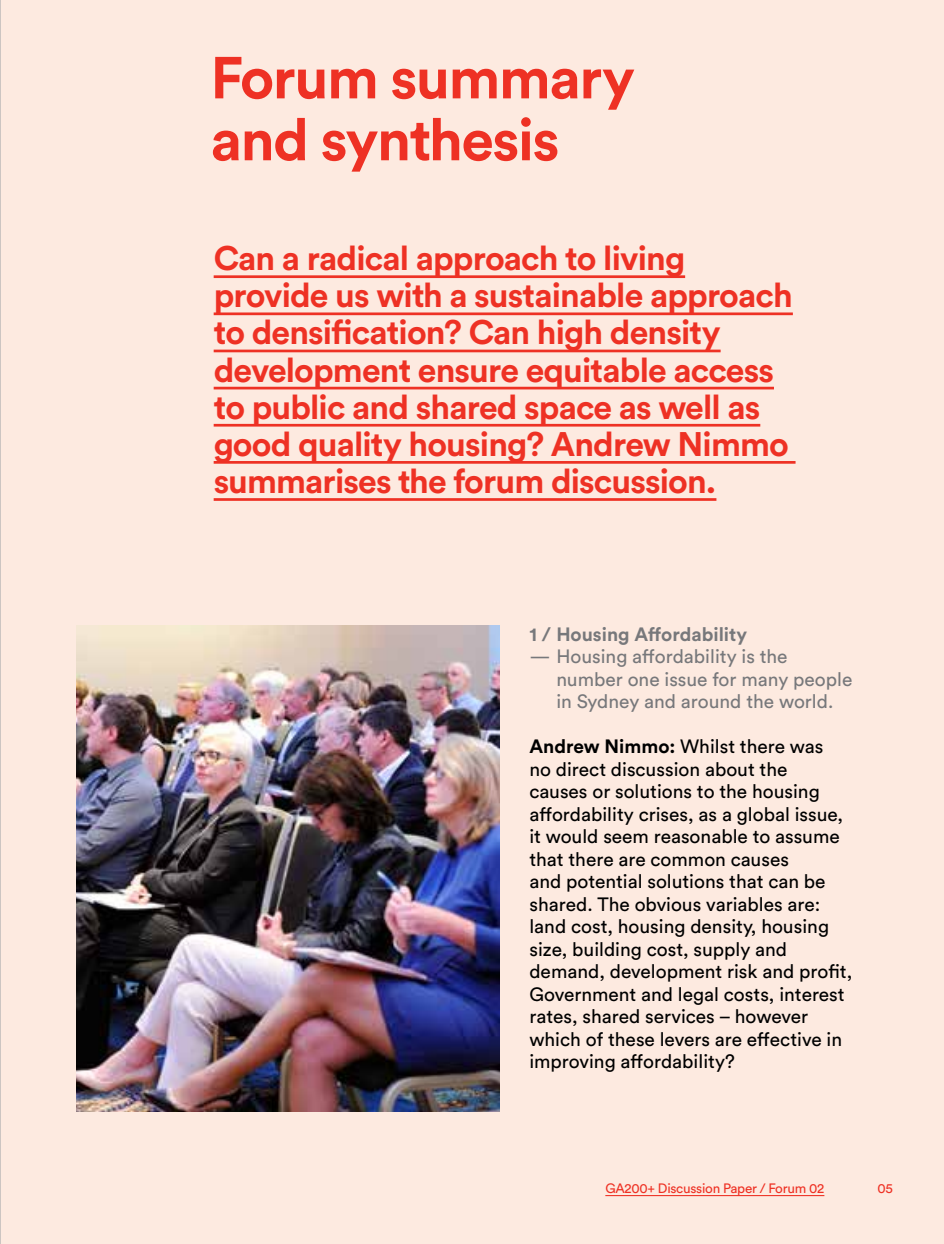
<style>
.page{position:relative;width:944px;height:1244px;background:#fdeae0}
.page>*{position:absolute;margin:0;border:0;box-sizing:border-box;transform-origin:0 0}
.t1{font:700 58.5px/61.9px "Circular Std";letter-spacing:-.025em;color:#ee3124}
.t2{font:700 33.75px/37.1px "Circular Std";letter-spacing:-.025em;color:#ee3124}
.t3{font:19.12px/22.5px "Circular Std";color:#000}
.t4{font:19.12px/22.5px "Circular Std";color:#77787b}
.t5{font:700 19.12px "Circular Std";color:#77787b}
.t6{font:13.5px "Circular Std";letter-spacing:-.02em;color:#ee3124}
.s1{font-weight:700}
</style>
<div class="page">
<hr style="left:214px;top:275px;width:471px;height:3px;background:#ee3124">
<hr style="left:214px;top:312px;width:579px;height:3px;background:#ee3124">
<hr style="left:214px;top:350px;width:507px;height:2px;background:#ee3124">
<hr style="left:214px;top:387px;width:560px;height:2px;background:#ee3124">
<hr style="left:214px;top:424px;width:546px;height:2px;background:#ee3124">
<hr style="left:214px;top:461px;width:582px;height:3px;background:#ee3124">
<hr style="left:214px;top:498px;width:502px;height:3px;background:#ee3124">
<img style="left:77px;top:625px;width:422px;height:486px">
<hr style="left:0;top:0;width:1px;height:1244px;background:#a7a9ac">
<hr style="left:605px;top:1195px;width:219px;height:1px;background:#ee3124">
<h1 class="t1" style="left:210px;top:46px;width:426px">Forum summary and synthesis</h1>
<p class="t2" style="left:214px;top:239px;width:581px">Can a radical approach to living provide us with a sustainable approach to densification? Can high density development ensure equitable access to public and shared space as well as good quality housing? Andrew Nimmo summarises the forum discussion.</p>
<p class="t5" style="left:529px;top:621px;width:219px">1 / Housing Affordability</p>
<p class="t4" style="left:556px;top:645px;width:298px;text-indent:-27px">— Housing affordability is the number one issue for many people in Sydney and around the world.</p>
<p class="t3" style="left:529px;top:735px;width:324px"><span class="s1">Andrew Nimmo:</span> Whilst there was<br>no direct discussion about the<br>causes or solutions to the housing affordability crises, as a global issue, it would seem reasonable to assume that there are common causes<br>and potential solutions that can be shared. The obvious variables are: land cost, housing density, housing size, building cost, supply and demand, development risk and profit, Government and legal costs, interest rates, shared services – however which of these levers are effective in improving affordability?</p>
<p class="t6" style="left:605px;top:1180px;width:221px">GA200+ Discussion Paper / Forum 02</p>
<p class="t6" style="left:878px;top:1180px;width:17px">05</p>
</div>
